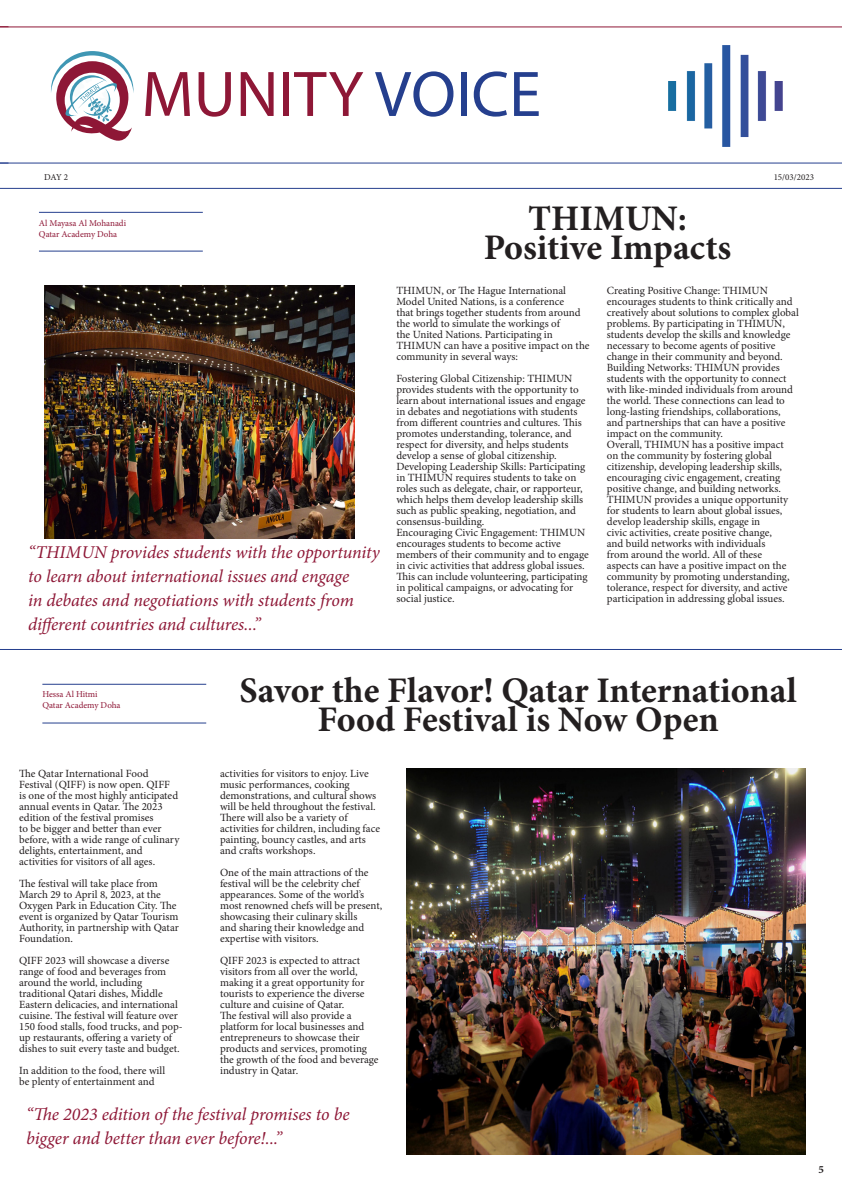
<style>
.page{position:relative;width:842px;height:1191px;background:#fff}
.page>*{position:absolute;margin:0;border:0;box-sizing:border-box;transform-origin:0 0}
.t1{font:65px "Myriad Pro";color:#8e1736}
.t2{font:700 36px/29px "Minion Pro";color:#231f20;text-align:center}
.t3{font:italic 18px/24px "Minion Pro";letter-spacing:-.01em;color:#8e1736}
.t4{font:11px/11px "Minion Pro";color:#231f20}
.t5{font:700 11px "Minion Pro";color:#231f20}
.t6{font:9px "Minion Pro";color:#8e1736}
.t7{font:9px "Minion Pro";color:#231f20}
.s1{color:#253f8e}
</style>
<div class="page">
<hr style="left:0;top:26px;width:842px;height:1px;background:#8e1736">
<hr style="left:0;top:162px;width:842px;height:1px;background:#253f8e">
<svg style="left:51px;top:51px;width:82px;height:90px"></svg>
<img style="left:668px;top:46px;width:114px;height:100px">
<hr style="left:0;top:188px;width:842px;height:1px;background:#253f8e">
<hr style="left:42px;top:684px;width:164px;height:1px;background:#253f8e">
<hr style="left:42px;top:723px;width:164px;height:1px;background:#253f8e">
<img style="left:407px;top:768px;width:399px;height:387px">
<hr style="left:0;top:649px;width:842px;height:1px;background:#253f8e">
<hr style="left:39px;top:212px;width:164px;height:1px;background:#253f8e">
<hr style="left:39px;top:251px;width:164px;height:1px;background:#253f8e">
<img style="left:44px;top:286px;width:311px;height:252px">
<p class="t1" style="left:141px;top:54px;width:401px">MUNITY <span class="s1">VOICE</span></p>
<p class="t7" style="left:44px;top:171px;width:25px">DAY 2</p>
<p class="t7" style="left:774px;top:171px;width:42px">15/03/2023</p>
<p class="t6" style="left:39px;top:217px;width:89px">Al Mayasa Al Mohanadi</p>
<p class="t6" style="left:39px;top:228px;width:80px">Qatar Academy Doha</p>
<p class="t3" style="left:28px;top:540px;width:353px">“THIMUN provides students with the opportunity to learn about international issues and engage<br>in debates and negotiations with students from different countries and cultures...”</p>
<p class="t2" style="left:528px;top:204px;width:160px">THIMUN:</p>
<p class="t2" style="left:484px;top:233px;width:249px">Positive Impacts</p>
<p class="t4" style="left:607px;top:285px;width:193px">Creating Positive Change: THIMUN encourages students to think critically and creatively about solutions to complex global problems. By participating in THIMUN, students develop the skills and knowledge necessary to become agents of positive change in their community and beyond.</p>
<p class="t4" style="left:607px;top:362px;width:188px">Building Networks: THIMUN provides students with the opportunity to connect with like-minded individuals from around the world. These connections can lead to long-lasting friendships, collaborations, and partnerships that can have a positive impact on the community.</p>
<p class="t4" style="left:607px;top:439px;width:178px">Overall, THIMUN has a positive impact on the community by fostering global citizenship, developing leadership skills, encouraging civic engagement, creating positive change, and building networks.</p>
<p class="t4" style="left:607px;top:494px;width:184px">THIMUN provides a unique opportunity for students to learn about global issues, develop leadership skills, engage in<br>civic activities, create positive change, and build networks with individuals from around the world. All of these aspects can have a positive impact on the community by promoting understanding, tolerance, respect for diversity, and active participation in addressing global issues.</p>
<p class="t4" style="left:396px;top:285px;width:195px">THIMUN, or The Hague International Model United Nations, is a conference<br>that brings together students from around the world to simulate the workings of<br>the United Nations. Participating in THIMUN can have a positive impact on the community in several ways:</p>
<p class="t4" style="left:396px;top:373px;width:191px">Fostering Global Citizenship: THIMUN provides students with the opportunity to learn about international issues and engage in debates and negotiations with students from different countries and cultures. This promotes understanding, tolerance, and respect for diversity, and helps students develop a sense of global citizenship.</p>
<p class="t4" style="left:396px;top:461px;width:190px">Developing Leadership Skills: Participating in THIMUN requires students to take on roles such as delegate, chair, or rapporteur, which helps them develop leadership skills such as public speaking, negotiation, and consensus-building.</p>
<p class="t4" style="left:396px;top:527px;width:194px">Encouraging Civic Engagement: THIMUN encourages students to become active members of their community and to engage in civic activities that address global issues.<br>This can include volunteering, participating in political campaigns, or advocating for social justice.</p>
<p class="t2" style="left:239px;top:676px;width:559px">Savor the Flavor! Qatar International<br>Food Festival is Now Open</p>
<p class="t4" style="left:220px;top:767px;width:161px">activities for visitors to enjoy. Live music performances, cooking demonstrations, and cultural shows will be held throughout the festival.<br>There will also be a variety of activities for children, including face painting, bouncy castles, and arts and crafts workshops.</p>
<p class="t4" style="left:220px;top:866px;width:164px">One of the main attractions of the festival will be the celebrity chef appearances. Some of the world’s most renowned chefs will be present, showcasing their culinary skills<br>and sharing their knowledge and expertise with visitors.</p>
<p class="t4" style="left:220px;top:954px;width:160px">QIFF 2023 is expected to attract visitors from all over the world, making it a great opportunity for tourists to experience the diverse culture and cuisine of Qatar.<br>The festival will also provide a platform for local businesses and entrepreneurs to showcase their products and services, promoting the growth of the food and beverage industry in Qatar.</p>
<p class="t6" style="left:42px;top:688px;width:57px">Hessa Al Hitmi</p>
<p class="t6" style="left:42px;top:699px;width:80px">Qatar Academy Doha</p>
<p class="t4" style="left:19px;top:767px;width:162px">The Qatar International Food Festival (QIFF) is now open. QIFF is one of the most highly anticipated annual events in Qatar. The 2023 edition of the festival promises<br>to be bigger and better than ever before, with a wide range of culinary delights, entertainment, and activities for visitors of all ages.</p>
<p class="t4" style="left:19px;top:877px;width:161px">The festival will take place from<br>March 29 to April 8, 2023, at the<br>Oxygen Park in Education City. The event is organized by Qatar Tourism<br>Authority, in partnership with Qatar<br>Foundation.</p>
<p class="t4" style="left:19px;top:954px;width:165px">QIFF 2023 will showcase a diverse range of food and beverages from around the world, including traditional Qatari dishes, Middle Eastern delicacies, and international cuisine. The festival will feature over 150 food stalls, food trucks, and pop&shy;up restaurants, offering a variety of dishes to suit every taste and budget.</p>
<p class="t4" style="left:19px;top:1064px;width:148px">In addition to the food, there will be plenty of entertainment and</p>
<p class="t3" style="left:26px;top:1102px;width:325px">“The 2023 edition of the festival promises to be bigger and better than ever before!...”</p>
<p class="t5" style="left:818px;top:1162px;width:7px">5</p>
</div>
